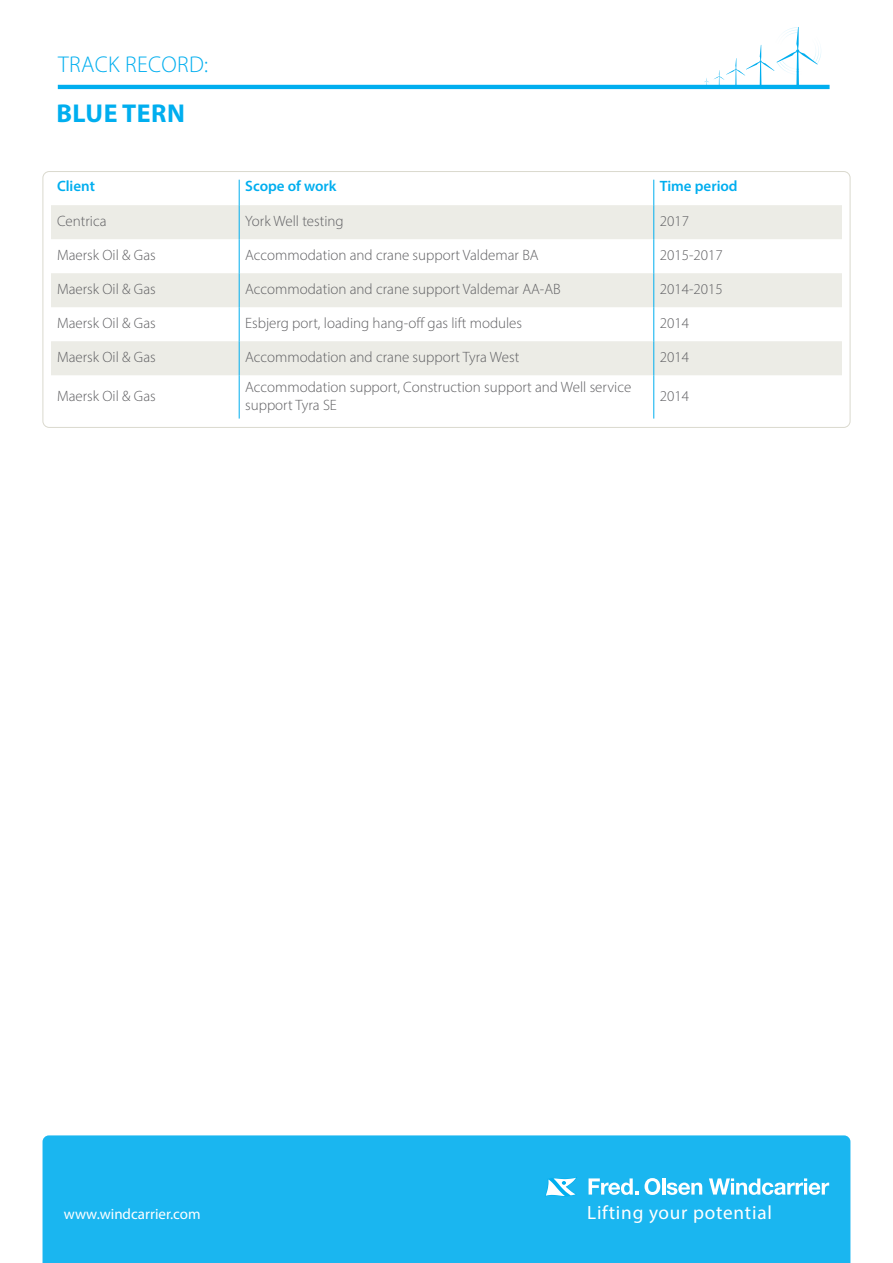
<style>
.page{position:relative;width:893px;height:1263px;background:#fff}
.page>*{position:absolute;margin:0;border:0;box-sizing:border-box;transform-origin:0 0}
.t1{font:700 25.95px "Myriad Pro";letter-spacing:.02em;color:#00aeef}
.t2{font:300 22.95px "Myriad Pro";letter-spacing:.02em;color:#00aeef}
.t3{font:19.2px "Myriad Pro";letter-spacing:.04em;color:#fff}
.t4{font:300 15px/18px "Myriad Pro";color:#5f5f62}
.t5{font:600 15px "Myriad Pro";color:#00aeef}
.t6{font:15px "Myriad Pro";color:#fff}
</style>
<div class="page">
<div style="left:43px;top:171px;width:807px;height:257px;border:1px solid #dad9ce;border-radius:6px"></div>
<svg style="left:51px;top:205px;width:791px;height:170px;fill:#ecece6"></svg>
<svg style="left:239px;top:180px;width:1px;height:25px"></svg>
<hr style="left:239px;top:205px;width:1px;height:34px;background:#00aeef">
<hr style="left:239px;top:239px;width:1px;height:34px;background:#00aeef">
<hr style="left:239px;top:273px;width:1px;height:34px;background:#00aeef">
<hr style="left:239px;top:307px;width:1px;height:34px;background:#00aeef">
<hr style="left:239px;top:341px;width:1px;height:34px;background:#00aeef">
<hr style="left:239px;top:375px;width:1px;height:44px;background:#00aeef">
<svg style="left:653px;top:180px;width:1px;height:25px"></svg>
<hr style="left:653px;top:205px;width:1px;height:34px;background:#00aeef">
<hr style="left:653px;top:239px;width:1px;height:34px;background:#00aeef">
<hr style="left:653px;top:273px;width:1px;height:34px;background:#00aeef">
<hr style="left:653px;top:307px;width:1px;height:34px;background:#00aeef">
<hr style="left:653px;top:341px;width:1px;height:34px;background:#00aeef">
<hr style="left:653px;top:375px;width:1px;height:44px;background:#00aeef">
<hr style="left:58px;top:85px;width:772px;height:4px;background:#00aeef">
<svg style="left:704px;top:27px;width:114px;height:58px"></svg>
<div style="left:43px;top:1135px;width:807px;height:128px;background:#1ab6f0"></div>
<svg style="left:545px;top:1177px;width:32px;height:19px"></svg>
<svg style="left:589px;top:1178px;width:49px;height:17px"></svg>
<svg style="left:644px;top:1178px;width:16px;height:17px"></svg>
<hr style="left:662px;top:1178px;width:3px;height:16px;background:#fff">
<svg style="left:667px;top:1182px;width:35px;height:13px"></svg>
<svg style="left:709px;top:1178px;width:120px;height:17px"></svg>
<p class="t2" style="left:58px;top:51px;width:152px">TRACK RECORD:</p>
<p class="t1" style="left:56px;top:96px;width:130px">BLUE TERN</p>
<p class="t5" style="left:57px;top:176px;width:39px">Client</p>
<p class="t5" style="left:245px;top:176px;width:93px">Scope of work</p>
<p class="t5" style="left:660px;top:176px;width:79px">Time period</p>
<p class="t4" style="left:57px;top:212px;width:51px">Centrica</p>
<p class="t4" style="left:245px;top:212px;width:100px">York Well testing</p>
<p class="t4" style="left:660px;top:212px;width:31px">2017</p>
<p class="t4" style="left:57px;top:246px;width:100px">Maersk Oil &amp; Gas</p>
<p class="t4" style="left:245px;top:246px;width:295px">Accommodation and crane support Valdemar BA</p>
<p class="t4" style="left:660px;top:246px;width:65px">2015-2017</p>
<p class="t4" style="left:57px;top:280px;width:100px">Maersk Oil &amp; Gas</p>
<p class="t4" style="left:245px;top:280px;width:317px">Accommodation and crane support Valdemar AA-AB</p>
<p class="t4" style="left:660px;top:280px;width:65px">2014-2015</p>
<p class="t4" style="left:57px;top:314px;width:100px">Maersk Oil &amp; Gas</p>
<p class="t4" style="left:245px;top:314px;width:278px">Esbjerg port, loading hang-off gas lift modules</p>
<p class="t4" style="left:660px;top:314px;width:31px">2014</p>
<p class="t4" style="left:57px;top:348px;width:100px">Maersk Oil &amp; Gas</p>
<p class="t4" style="left:245px;top:348px;width:276px">Accommodation and crane support Tyra West</p>
<p class="t4" style="left:660px;top:348px;width:31px">2014</p>
<p class="t4" style="left:57px;top:387px;width:100px">Maersk Oil &amp; Gas</p>
<p class="t4" style="left:245px;top:378px;width:388px">Accommodation support, Construction support and Well service support Tyra SE</p>
<p class="t4" style="left:660px;top:387px;width:31px">2014</p>
<p class="t6" style="left:64px;top:1204px;width:138px">www.windcarrier.com</p>
<p class="t3" style="left:587px;top:1200px;width:186px">Lifting your potential</p>
</div>
